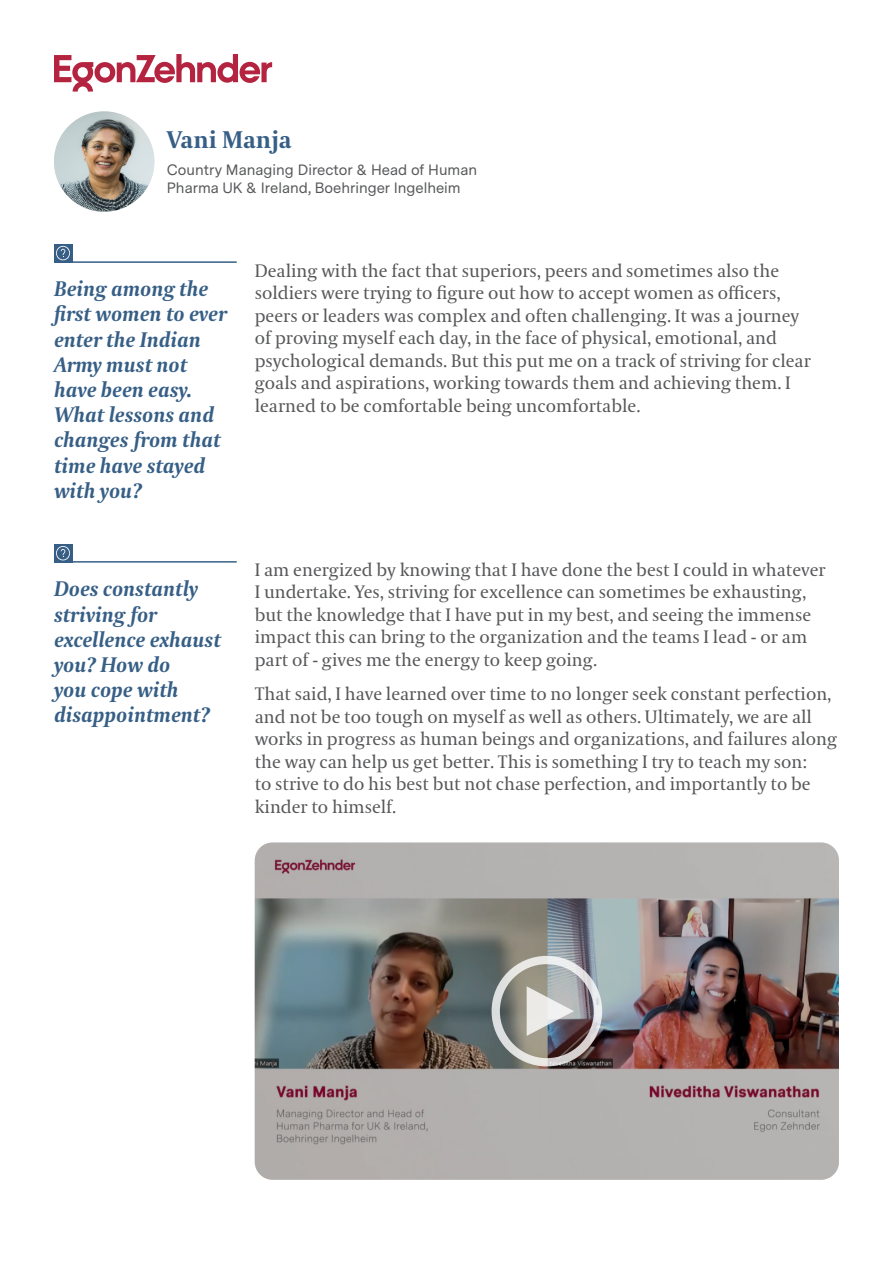
<style>
.page{position:relative;width:893px;height:1263px;background:#fff}
.page>*{position:absolute;margin:0;border:0;box-sizing:border-box;transform-origin:0 0}
.Names{font:700 24px "Coranto 2";color:#375f86}
.Ques_-_2{font:italic 700 21px/25.2px "Coranto 2";color:#375f86}
.Ans{font:18px/22.5px "Coranto 2";color:#57585a}
.Designations{font:15px/18px "Messina Sans";color:#57585a}
</style>
<div class="page">
<svg style="left:54px;top:54px;width:218px;height:38px"></svg>
<div style="left:54px;top:544px;width:18px;height:18px;background:#375f86"></div>
<svg style="left:56px;top:546px;width:14px;height:15px"></svg>
<img style="left:54px;top:111px;width:100px;height:101px;border-radius:50px">
<img style="left:255px;top:842px;width:584px;height:338px;border-radius:18px">
<svg style="left:492px;top:956px;width:110px;height:110px;background:#9c9b99"></svg>
<div style="left:54px;top:244px;width:18px;height:18px;background:#375f86"></div>
<svg style="left:56px;top:246px;width:14px;height:15px"></svg>
<hr style="left:54px;top:261px;width:183px;height:2px;background:#375f86">
<hr style="left:54px;top:561px;width:183px;height:2px;background:#375f86">
<p class="Names" style="left:167px;top:125px;width:126px">Vani Manja</p>
<p class="Designations" style="left:167px;top:161px;width:312px">Country Managing Director &amp; Head of Human<br>Pharma UK &amp; Ireland, Boehringer Ingelheim</p>
<p class="Ques_-_2" style="left:54px;top:277px;width:174px">Being among the first women to ever enter the Indian<br>Army must not have been easy.<br>What lessons and changes from that time have stayed with you?</p>
<p class="Ques_-_2" style="left:54px;top:577px;width:168px">Does constantly striving for excellence exhaust you? How do<br>you cope with disappointment?</p>
<p class="Ans" style="left:255px;top:260px;width:558px">Dealing with the fact that superiors, peers and sometimes also the soldiers were trying to figure out how to accept women as officers, peers or leaders was complex and often challenging. It was a journey of proving myself each day, in the face of physical, emotional, and psychological demands. But this put me on a track of striving for clear goals and aspirations, working towards them and achieving them. I learned to be comfortable being uncomfortable.</p>
<p class="Ans" style="left:255px;top:559px;width:572px">I am energized by knowing that I have done the best I could in whatever I undertake. Yes, striving for excellence can sometimes be exhausting, but the knowledge that I have put in my best, and seeing the immense impact this can bring to the organization and the teams I lead - or am part of - gives me the energy to keep going.</p>
<p class="Ans" style="left:255px;top:684px;width:584px">That said, I have learned over time to no longer seek constant perfection, and not be too tough on myself as well as others. Ultimately, we are all works in progress as human beings and organizations, and failures along the way can help us get better. This is something I try to teach my son:<br>to strive to do his best but not chase perfection, and importantly to be kinder to himself.</p>
</div>
